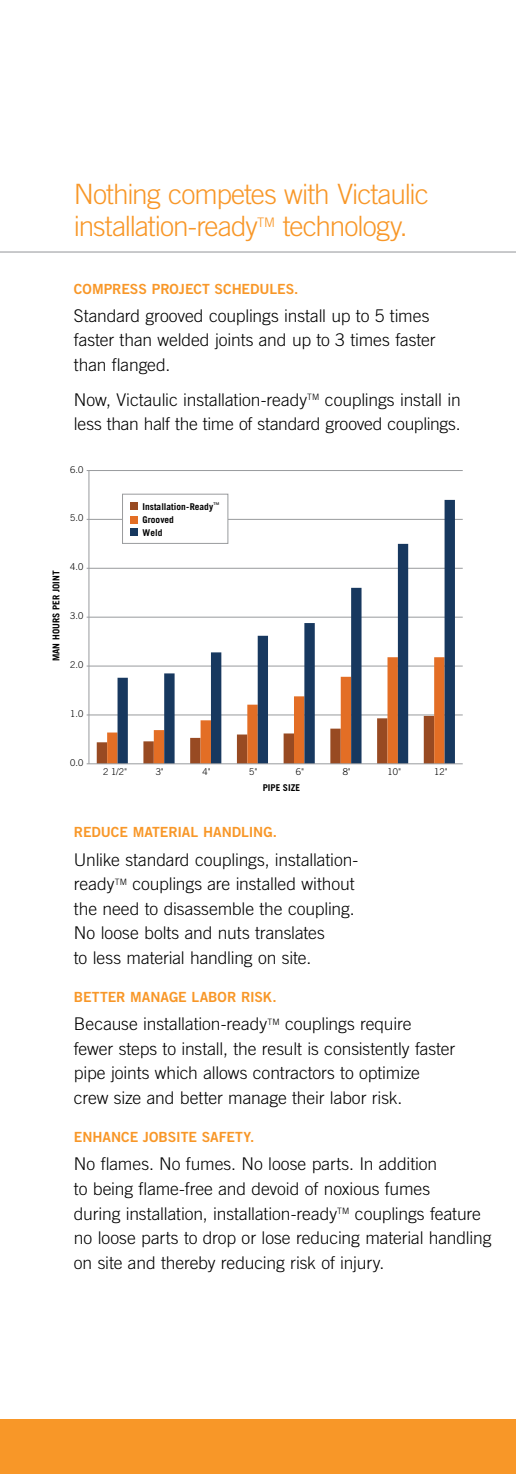
<style>
.page{position:relative;width:516px;height:1474px;background:#fff}
.page>*{position:absolute;margin:0;border:0;box-sizing:border-box;transform-origin:0 0}
.t1{font:300 28px/31.5px "Trade Gothic LT Std";letter-spacing:-.035em;color:#f89728}
.t2{font:300 17.5px/24.5px "Trade Gothic LT Std";letter-spacing:-.005em;color:#000}
.t3{font:14px "Trade Gothic LT Std Bd 2";letter-spacing:-.005em;color:#f89728}
.t4{font:700 9.45px/13px "Trade Gothic";color:#000}
.t5{font:700 9.45px "Trade Gothic LT Std";letter-spacing:.005em;color:#000}
.t6{font:300 9.45px "Trade Gothic LT Std";color:#000}
.t7{font:300 9.45px "Trade Gothic";color:#000}
</style>
<div class="page">
<hr style="left:0;top:251px;width:516px;height:1px;background:#939598">
<div style="left:0;top:1419px;width:516px;height:54px;background:#f89728"></div>
<hr style="left:89px;top:714px;width:373px;height:1px;background:#989a9d">
<hr style="left:89px;top:665px;width:373px;height:1px;background:#989a9d">
<hr style="left:89px;top:617px;width:373px;height:1px;background:#989a9d">
<hr style="left:89px;top:568px;width:373px;height:1px;background:#989a9d">
<hr style="left:89px;top:519px;width:373px;height:1px;background:#989a9d">
<hr style="left:89px;top:470px;width:373px;height:1px;background:#989a9d">
<svg style="left:97px;top:742px;width:10px;height:21px"></svg>
<svg style="left:107px;top:665px;width:10px;height:98px"></svg>
<svg style="left:117px;top:500px;width:338px;height:263px"></svg>
<hr style="left:89px;top:470px;width:1px;height:293px;background:#989a9d">
<hr style="left:89px;top:763px;width:373px;height:1px;background:#989a9d">
<div style="left:122px;top:494px;width:106px;height:49px;background:#fff"></div>
<div style="left:122px;top:494px;width:106px;height:49px;border:1px solid #999b9d"></div>
<div style="left:130px;top:502px;width:8px;height:8px;background:#984a22"></div>
<div style="left:130px;top:516px;width:8px;height:7px;background:#e36e25"></div>
<div style="left:130px;top:528px;width:8px;height:8px;background:#17385f"></div>
<h1 class="t1" style="left:74px;top:178px;width:356px">Nothing competes with Victaulic installation-ready<sup>TM</sup> technology.</h1>
<p class="t3" style="left:74px;top:280px;width:226px">COMPRESS PROJECT SCHEDULES.</p>
<p class="t2" style="left:74px;top:303px;width:363px">Standard grooved couplings install up to 5 times faster than welded joints and up to 3 times faster than flanged.</p>
<p class="t2" style="left:74px;top:387px;width:388px">Now, Victaulic installation-ready<sup>TM</sup> couplings install in less than half the time of standard grooved couplings.</p>
<p class="t6" style="left:70px;top:463px;width:15px">6.0</p>
<p class="t6" style="left:70px;top:512px;width:15px">5.0</p>
<p class="t5" style="left:50px;top:661px;width:92px;rotate:-90deg">MAN HOURS PER JOINT</p>
<p class="t6" style="left:70px;top:561px;width:15px">4.0</p>
<p class="t6" style="left:70px;top:610px;width:15px">3.0</p>
<p class="t6" style="left:70px;top:659px;width:15px">2.0</p>
<p class="t4" style="left:142px;top:499px;width:79px">Installation-Ready<sup>™<br></sup>Grooved<br>Weld</p>
<p class="t6" style="left:70px;top:708px;width:15px">1.0</p>
<p class="t6" style="left:70px;top:757px;width:15px">0.0</p>
<p class="t7" style="left:103px;top:766px;width:26px">2 1/2"</p>
<p class="t7" style="left:156px;top:766px;width:10px">3"</p>
<p class="t7" style="left:202px;top:766px;width:10px">4"</p>
<p class="t7" style="left:249px;top:766px;width:10px">5"</p>
<p class="t7" style="left:296px;top:766px;width:10px">6"</p>
<p class="t7" style="left:342px;top:766px;width:10px">8"</p>
<p class="t7" style="left:387px;top:766px;width:15px">10"</p>
<p class="t7" style="left:434px;top:766px;width:15px">12"</p>
<p class="t5" style="left:262px;top:781px;width:39px">PIPE SIZE</p>
<p class="t3" style="left:74px;top:823px;width:204px">REDUCE MATERIAL HANDLING.</p>
<p class="t2" style="left:74px;top:846px;width:286px">Unlike standard couplings, installation&shy;ready<sup>TM</sup> couplings are installed without the need to disassemble the coupling.<br>No loose bolts and nuts translates<br>to less material handling on site.</p>
<p class="t3" style="left:74px;top:988px;width:204px">BETTER MANAGE LABOR RISK.</p>
<p class="t2" style="left:74px;top:1011px;width:383px">Because installation-ready<sup>TM</sup> couplings require<br>fewer steps to install, the result is consistently faster pipe joints which allows contractors to optimize crew size and better manage their labor risk.</p>
<p class="t3" style="left:74px;top:1128px;width:182px">ENHANCE JOBSITE SAFETY.</p>
<p class="t2" style="left:74px;top:1151px;width:419px">No flames. No fumes. No loose parts. In addition<br>to being flame-free and devoid of noxious fumes<br>during installation, installation-ready<sup>TM</sup> couplings feature no loose parts to drop or lose reducing material handling on site and thereby reducing risk of injury.</p>
</div>
